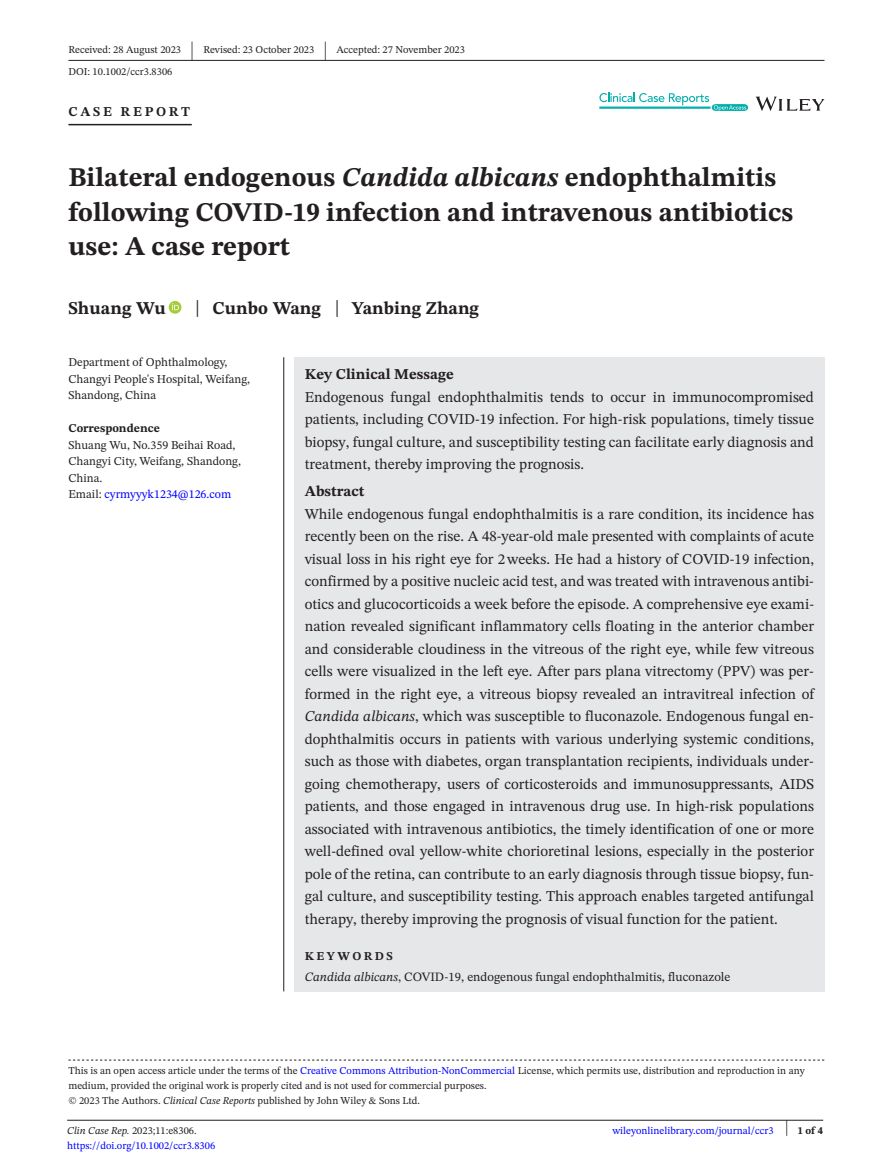
<style>
.page{position:relative;width:893px;height:1174px;background:#fff}
.page>*{position:absolute;margin:0;border:0;box-sizing:border-box;transform-origin:0 0}
.t1{font:700 27px/34.5px "STIX Two Text";color:#231f20}
.t2{font:25.65px "STIX Two Text";color:#231f20;scale:.49 1}
.t3{font:700 18px "STIX Two Text";color:#231f20}
.t4{font:15px/22.5px "STIX Two Text";color:#231f20;text-align:justify}
.t5{font:700 15px "STIX Two Text";color:#231f20}
.t6{font:700 13.5px "STIX Two Text";letter-spacing:.2em;color:#231f20}
.t7{font:12.75px "STIX Two Text";color:#231f20}
.t8{font:12px/16.5px "STIX Two Text";color:#231f20}
.t9{font:700 12px "STIX Two Text";color:#231f20}
.t10{font:700 12px "STIX Two Text";letter-spacing:.2em;color:#231f20}
.t11{font:10.5px/15px "STIX Two Text";color:#231f20}
.t12{font:10.5px "STIX Two Text";color:#00f}
.t13{font:700 10.5px "STIX Two Text";color:#231f20}
.s1{font-style:italic}
.s2{font-weight:400;font-size:23.4px}
.s3{color:#00f}
.s4{font-weight:400;font-size:22.2px}
</style>
<div class="page">
<hr style="left:67px;top:1119px;width:756px;height:1px;background:#231f20">
<svg style="left:756px;top:97px;width:68px;height:14px"></svg>
<svg style="left:599px;top:93px;width:149px;height:18px"></svg>
<hr style="left:68px;top:60px;width:756px;height:1px;background:#231f20">
<hr style="left:68px;top:124px;width:124px;height:1px;background:#231f20">
<svg style="left:169px;top:301px;width:12px;height:13px"></svg>
<svg style="left:172px;top:303px;width:7px;height:7px"></svg>
<div style="left:294px;top:357px;width:530px;height:634px;background:#e6e7e9"></div>
<hr style="left:283px;top:357px;width:1px;height:634px;background:#231f20">
<svg style="left:68px;top:1059px;width:756px;height:1px"></svg>
<p class="t11" style="left:68px;top:42px;width:114px">Received: 28 August 2023</p>
<h2 class="t2" style="left:191px;top:32px;width:8px">|</h2>
<p class="t11" style="left:203px;top:42px;width:112px">Revised: 23 October 2023</p>
<h2 class="t2" style="left:324px;top:32px;width:8px">|</h2>
<p class="t11" style="left:336px;top:42px;width:130px">Accepted: 27 November 2023</p>
<p class="t11" style="left:68px;top:64px;width:105px">DOI: 10.1002/ccr3.8306</p>
<p class="t6" style="left:68px;top:101px;width:123px">CASE REPORT</p>
<h1 class="t1" style="left:68px;top:161px;width:726px">Bilateral endogenous <span class="s1">Candida albicans</span> endophthalmitis following COVID-19 infection and intravenous antibiotics use: A case report</h1>
<p class="t3" style="left:68px;top:295px;width:99px">Shuang Wu</p>
<p class="t3" style="left:195px;top:295px;width:286px"><span class="s2">|</span> Cunbo Wang <span class="s2">|</span> Yanbing Zhang</p>
<p class="t8" style="left:68px;top:354px;width:183px">Department of Ophthalmology,<br>Changyi People's Hospital, Weifang,<br>Shandong, China</p>
<p class="t9" style="left:68px;top:420px;width:93px">Correspondence</p>
<p class="t8" style="left:68px;top:436px;width:174px">Shuang Wu, No.359 Beihai Road,<br>Changyi City, Weifang, Shandong,<br>China.<br>Email: <span class="s3">cyrmyyyk1234@126.com</span></p>
<p class="t5" style="left:305px;top:363px;width:150px">Key Clinical Message</p>
<p class="t4" style="left:305px;top:385px;width:511px">Endogenous fungal endophthalmitis tends to occur in immunocompromised patients, including COVID-19 infection. For high-risk populations, timely tissue biopsy, fungal culture, and susceptibility testing can facilitate early diagnosis and treatment, thereby improving the prognosis.</p>
<p class="t5" style="left:305px;top:480px;width:61px">Abstract</p>
<p class="t4" style="left:305px;top:502px;width:511px">While endogenous fungal endophthalmitis is a rare condition, its incidence has recently been on the rise. A 48-year-old male presented with complaints of acute visual loss in his right eye for 2weeks. He had a history of COVID-19 infection, confirmed by a positive nucleic acid test, and was treated with intravenous antibi&shy;otics and glucocorticoids a week before the episode. A comprehensive eye exami&shy;nation revealed significant inflammatory cells floating in the anterior chamber and considerable cloudiness in the vitreous of the right eye, while few vitreous cells were visualized in the left eye. After pars plana vitrectomy (PPV) was per&shy;formed in the right eye, a vitreous biopsy revealed an intravitreal infection of <span class="s1">Candida albicans</span>, which was susceptible to fluconazole. Endogenous fungal en&shy;dophthalmitis occurs in patients with various underlying systemic conditions, such as those with diabetes, organ transplantation recipients, individuals under&shy;going chemotherapy, users of corticosteroids and immunosuppressants, AIDS patients, and those engaged in intravenous drug use. In high-risk populations associated with intravenous antibiotics, the timely identification of one or more well-defined oval yellow-white chorioretinal lesions, especially in the posterior pole of the retina, can contribute to an early diagnosis through tissue biopsy, fun&shy;gal culture, and susceptibility testing. This approach enables targeted antifungal therapy, thereby improving the prognosis of visual function for the patient.</p>
<p class="t10" style="left:305px;top:947px;width:90px">KEYWORDS</p>
<p class="t7" style="left:305px;top:967px;width:427px"><span class="s1">Candida albicans</span>, COVID-19, endogenous fungal endophthalmitis, fluconazole</p>
<p class="t11" style="left:68px;top:1063px;width:738px">This is an open access article under the terms of the <span class="s3">Creative Commons Attribution-NonCommercial</span> License, which permits use, distribution and reproduction in any medium, provided the original work is properly cited and is not used for commercial purposes.<br>© 2023 The Authors. <span class="s1">Clinical Case Reports</span> published by John Wiley &amp; Sons Ltd.</p>
<p class="t11" style="left:67px;top:1123px;width:131px"><span class="s1">Clin Case Rep.</span> 2023;11:e8306.</p>
<p class="t13" style="left:785px;top:1123px;width:39px"><span class="s4">|</span> 1 of 4</p>
<p class="t12" style="left:67px;top:1138px;width:150px">https://doi.org/10.1002/ccr3.8306</p>
<p class="t12" style="left:612px;top:1123px;width:163px">wileyonlinelibrary.com/journal/ccr3</p>
</div>
